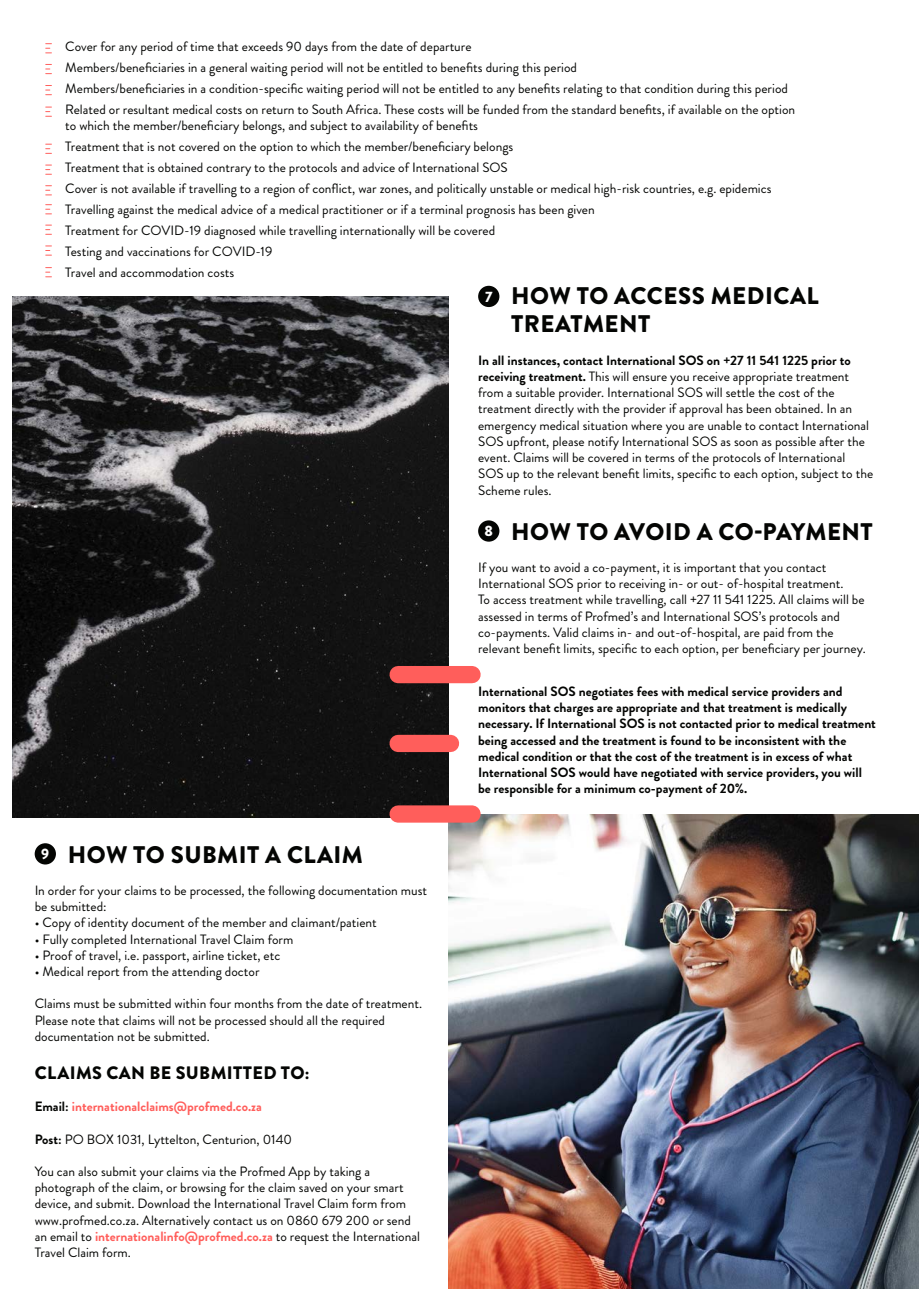
<style>
.page{position:relative;width:919px;height:1289px;background:#fff}
.page>*{position:absolute;margin:0;border:0;box-sizing:border-box;transform-origin:0 0}
.t1{font:900 24px/28.8px "Brandon Grotesque";letter-spacing:.02em;color:#040503}
.t2{font:900 18px "Brandon Grotesque";letter-spacing:.02em;color:#040503}
.t3{font:900 15px "Brandon Grotesque";color:#fff}
.t4{font:13.5px/16.2px "Brandon Grotesque";color:#040503}
.t5{font:700 13.5px/16.2px "Brandon Grotesque";color:#040503}
.t6{font:700 13.5px "Brandon Grotesque";color:#ff5e5b}
.s1{color:#040503}
.s2{font-weight:700}
.s3{font-weight:700;color:#ff5e5b}
</style>
<div class="page">
<img style="left:449px;top:814px;width:469px;height:474px">
<svg style="left:45px;top:43px;width:7px;height:10px"></svg>
<svg style="left:45px;top:64px;width:7px;height:10px"></svg>
<svg style="left:45px;top:85px;width:7px;height:10px"></svg>
<svg style="left:45px;top:107px;width:7px;height:10px"></svg>
<svg style="left:45px;top:144px;width:7px;height:10px"></svg>
<svg style="left:45px;top:164px;width:7px;height:11px"></svg>
<svg style="left:45px;top:185px;width:7px;height:10px"></svg>
<svg style="left:45px;top:204px;width:7px;height:10px"></svg>
<svg style="left:45px;top:225px;width:7px;height:10px"></svg>
<img style="left:13px;top:296px;width:436px;height:521px">
<div style="left:478px;top:286px;width:21px;height:21px;background:#040503;border-radius:50%"></div>
<div style="left:478px;top:520px;width:21px;height:21px;background:#040503;border-radius:50%"></div>
<div style="left:398px;top:666px;width:74px;height:17px;background:#ff5e5b"></div>
<div style="left:398px;top:734px;width:52px;height:18px;background:#ff5e5b"></div>
<div style="left:398px;top:805px;width:74px;height:17px;background:#ff5e5b"></div>
<div style="left:35px;top:843px;width:21px;height:21px;background:#040503;border-radius:50%"></div>
<svg style="left:45px;top:245px;width:7px;height:11px"></svg>
<svg style="left:45px;top:267px;width:7px;height:10px"></svg>
<p class="t4" style="left:65px;top:36px;width:731px;line-height:21px">Cover for any period of time that exceeds 90 days from the date of departure<br>Members/beneficiaries in a general waiting period will not be entitled to benefits during this period<br>Members/beneficiaries in a condition-specific waiting period will not be entitled to any benefits relating to that condition during this period Related or resultant medical costs on return to South Africa. These costs will be funded from the standard benefits, if available on the option</p>
<p class="t4" style="left:65px;top:115px;width:707px;line-height:21px">to which the member/beneficiary belongs, and subject to availability of benefits<br>Treatment that is not covered on the option to which the member/beneficiary belongs<br>Treatment that is obtained contrary to the protocols and advice of International SOS<br>Cover is not available if travelling to a region of conflict, war zones, and politically unstable or medical high-risk countries, e.g. epidemics Travelling against the medical advice of a medical practitioner or if a terminal prognosis has been given<br>Treatment for COVID-19 diagnosed while travelling internationally will be covered<br>Testing and vaccinations for COVID-19<br>Travel and accommodation costs</p>
<h1 class="t1" style="left:68px;top:840px;width:297px">HOW TO SUBMIT A CLAIM</h1>
<p class="t4" style="left:35px;top:882px;width:394px">In order for your claims to be processed, the following documentation must be submitted:</p>
<p class="t4" style="left:35px;top:914px;width:344px">• Copy of identity document of the member and claimant/patient</p>
<p class="t4" style="left:35px;top:931px;width:260px">• Fully completed International Travel Claim form</p>
<p class="t4" style="left:35px;top:947px;width:247px">• Proof of travel, i.e. passport, airline ticket, etc</p>
<p class="t4" style="left:35px;top:963px;width:226px">• Medical report from the attending doctor</p>
<p class="t4" style="left:35px;top:995px;width:389px">Claims must be submitted within four months from the date of treatment.<br>Please note that claims will not be processed should all the required documentation not be submitted.</p>
<h2 class="t2" style="left:35px;top:1059px;width:276px">CLAIMS CAN BE SUBMITTED TO:</h2>
<p class="t6" style="left:35px;top:1096px;width:229px"><span class="s1">Email:</span> internationalclaims@profmed.co.za</p>
<p class="t4" style="left:35px;top:1130px;width:259px"><span class="s2">Post:</span> PO BOX 1031, Lyttelton, Centurion, 0140</p>
<p class="t4" style="left:35px;top:1163px;width:387px">You can also submit your claims via the Profmed App by taking a photograph of the claim, or browsing for the claim saved on your smart device, and submit. Download the International Travel Claim form from www.profmed.co.za. Alternatively contact us on 0860 679 200 or send an email to <span class="s3">internationalinfo@profmed.co.za</span> to request the International Travel Claim form.</p>
<p class="t3" style="left:41px;top:843px;width:10px">9</p>
<h1 class="t1" style="left:511px;top:281px;width:309px">HOW TO ACCESS MEDICAL<br>TREATMENT</h1>
<p class="t4" style="left:478px;top:352px;width:396px"><span class="s2">In all instances, contact International SOS on +27 11 541 1225 prior to receiving treatment.</span> This will ensure you receive appropriate treatment from a suitable provider. International SOS will settle the cost of the treatment directly with the provider if approval has been obtained. In an emergency medical situation where you are unable to contact International SOS upfront, please notify International SOS as soon as possible after the event. Claims will be covered in terms of the protocols of International SOS up to the relevant benefit limits, specific to each option, subject to the Scheme rules.</p>
<h1 class="t1" style="left:511px;top:517px;width:363px">HOW TO AVOID A CO-PAYMENT</h1>
<p class="t4" style="left:478px;top:559px;width:389px">If you want to avoid a co-payment, it is important that you contact International SOS prior to receiving in- or out- of-hospital treatment.<br>To access treatment while travelling, call +27 11 541 1225. All claims will be assessed in terms of Profmed’s and International SOS’s protocols and co-payments. Valid claims in- and out-of-hospital, are paid from the relevant benefit limits, specific to each option, per beneficiary per journey.</p>
<p class="t5" style="left:478px;top:683px;width:399px">International SOS negotiates fees with medical service providers and monitors that charges are appropriate and that treatment is medically necessary. If International SOS is not contacted prior to medical treatment being accessed and the treatment is found to be inconsistent with the medical condition or that the cost of the treatment is in excess of what International SOS would have negotiated with service providers, you will be responsible for a minimum co-payment of 20%.</p>
<p class="t3" style="left:485px;top:286px;width:9px">7</p>
<p class="t3" style="left:484px;top:520px;width:10px">8</p>
</div>
